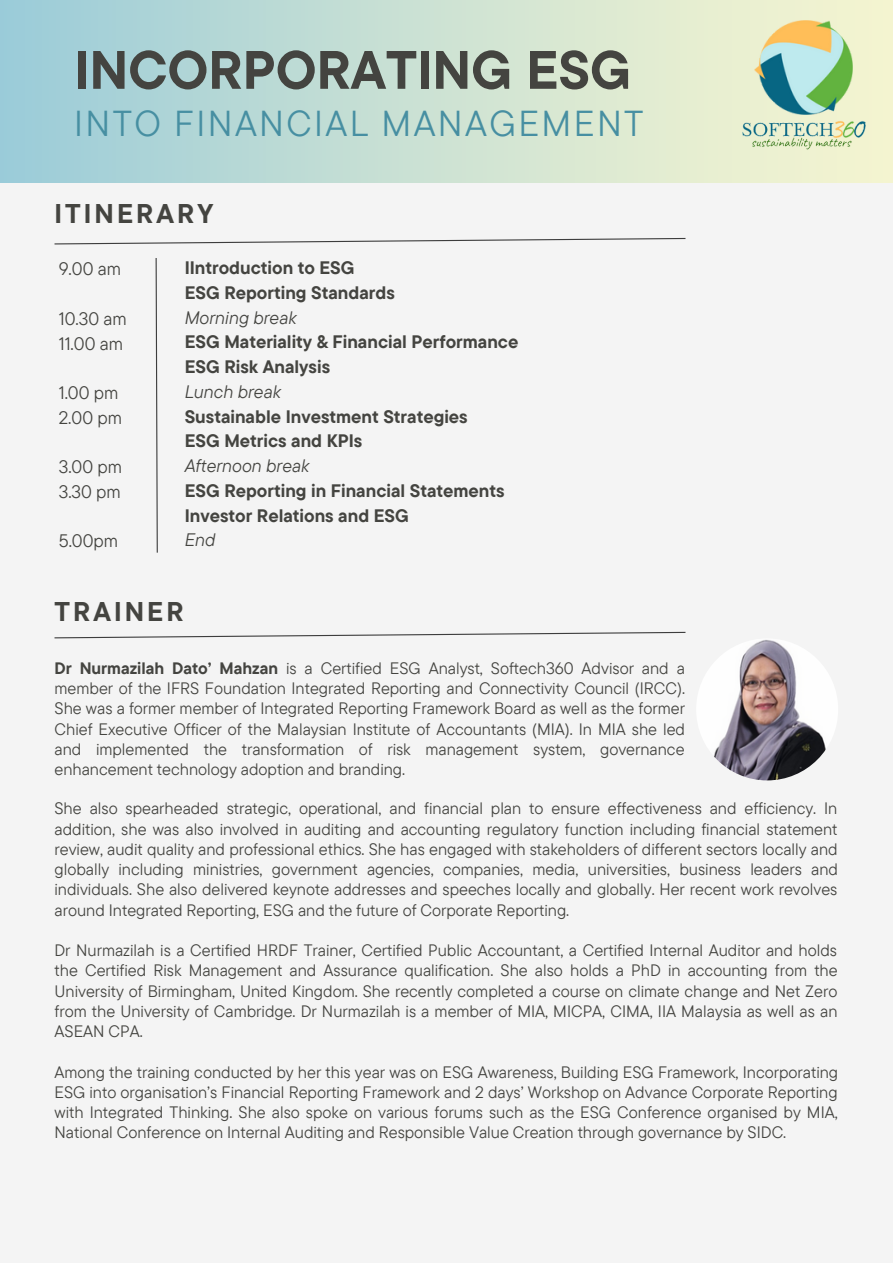
<style>
.page{position:relative;width:893px;height:1264px;background:#fff}
.page>*{position:absolute;margin:0;border:0;box-sizing:border-box;transform-origin:0 0}
.t1{font:700 54px "TT Commons Pro";color:#444440}
.t2{font:36px "TT Commons Pro";letter-spacing:.065em;color:#478fa2}
.t3{font:700 27px "TT Commons Pro";letter-spacing:.115em;color:#444440}
.t4{font:700 18px "TT Commons Pro";color:#444440}
.t5{font:18px "TT Commons Pro";color:#444440}
.t6{font:italic 18px "TT Commons Pro";color:#444440}
.t7{font:16.5px/20.2px "TT Commons Pro";color:#444440;text-align:justify}
.s1{font-weight:700}
</style>
<div class="page">
<div style="left:0;top:0;width:892px;height:1262px;background:#f4f4f4"></div>
<div style="left:0;top:0;width:892px;height:182px;background:linear-gradient(to right,#9dcdd8,#f9f7cf)"></div>
<img style="left:754px;top:21px;width:98px;height:93px">
<img style="left:730px;top:114px;width:146px;height:36px">
<img style="left:696px;top:638px;width:142px;height:142px;border-radius:50%">
<svg style="left:155px;top:258px;width:3px;height:295px"></svg>
<svg style="left:54px;top:631px;width:632px;height:8px"></svg>
<svg style="left:54px;top:237px;width:632px;height:8px"></svg>
<p class="t1" style="left:74px;top:35px;width:558px">INCORPORATING ESG</p>
<p class="t2" style="left:74px;top:100px;width:571px">INTO FINANCIAL MANAGEMENT</p>
<p class="t3" style="left:54px;top:196px;width:160px">ITINERARY</p>
<p class="t5" style="left:59px;top:257px;width:64px">9.00 am</p>
<p class="t5" style="left:59px;top:307px;width:69px">10.30 am</p>
<p class="t5" style="left:59px;top:331px;width:66px">11.00 am</p>
<p class="t5" style="left:59px;top:381px;width:61px">1.00 pm</p>
<p class="t5" style="left:59px;top:406px;width:65px">2.00 pm</p>
<p class="t5" style="left:59px;top:455px;width:65px">3.00 pm</p>
<p class="t5" style="left:59px;top:480px;width:64px">3.30 pm</p>
<p class="t5" style="left:59px;top:529px;width:61px">5.00pm</p>
<p class="t4" style="left:185px;top:256px;width:171px">IIntroduction to ESG</p>
<p class="t4" style="left:185px;top:281px;width:211px">ESG Reporting Standards</p>
<p class="t6" style="left:185px;top:306px;width:113px">Morning break</p>
<p class="t4" style="left:185px;top:330px;width:335px">ESG Materiality &amp; Financial Performance</p>
<p class="t4" style="left:185px;top:355px;width:147px">ESG Risk Analysis</p>
<p class="t6" style="left:185px;top:380px;width:98px">Lunch break</p>
<p class="t4" style="left:185px;top:404px;width:284px">Sustainable Investment Strategies</p>
<p class="t4" style="left:185px;top:429px;width:179px">ESG Metrics and KPIs</p>
<p class="t6" style="left:185px;top:454px;width:126px">Afternoon break</p>
<p class="t4" style="left:185px;top:479px;width:321px">ESG Reporting in Financial Statements</p>
<p class="t4" style="left:185px;top:503px;width:226px">Investor Relations and ESG</p>
<p class="t6" style="left:185px;top:528px;width:32px">End</p>
<p class="t3" style="left:54px;top:594px;width:130px">TRAINER</p>
<p class="t7" style="left:54px;top:657px;width:632px"><span class="s1">Dr Nurmazilah Dato’ Mahzan</span> is a Certified ESG Analyst, Softech360 Advisor and a member of the IFRS Foundation Integrated Reporting and Connectivity Council (IRCC).<br>She was a former member of Integrated Reporting Framework Board as well as the former Chief Executive Officer of the Malaysian Institute of Accountants (MIA). In MIA she led and implemented the transformation of risk management system, governance enhancement technology adoption and branding.</p>
<p class="t7" style="left:54px;top:798px;width:785px">She also spearheaded strategic, operational, and financial plan to ensure effectiveness and efficiency. In addition, she was also involved in auditing and accounting regulatory function including financial statement review, audit quality and professional ethics. She has engaged with stakeholders of different sectors locally and globally including ministries, government agencies, companies, media, universities, business leaders and individuals. She also delivered keynote addresses and speeches locally and globally. Her recent work revolves around Integrated Reporting, ESG and the future of Corporate Reporting.</p>
<p class="t7" style="left:54px;top:939px;width:784px">Dr Nurmazilah is a Certified HRDF Trainer, Certified Public Accountant, a Certified Internal Auditor and holds the Certified Risk Management and Assurance qualification. She also holds a PhD in accounting from the University of Birmingham, United Kingdom. She recently completed a course on climate change and Net Zero from the University of Cambridge. Dr Nurmazilah is a member of MIA, MICPA, CIMA, IIA Malaysia as well as an ASEAN CPA.</p>
<p class="t7" style="left:54px;top:1061px;width:785px">Among the training conducted by her this year was on ESG Awareness, Building ESG Framework, Incorporating ESG into organisation’s Financial Reporting Framework and 2 days’ Workshop on Advance Corporate Reporting with Integrated Thinking. She also spoke on various forums such as the ESG Conference organised by MIA, National Conference on Internal Auditing and Responsible Value Creation through governance by SIDC.</p>
</div>
